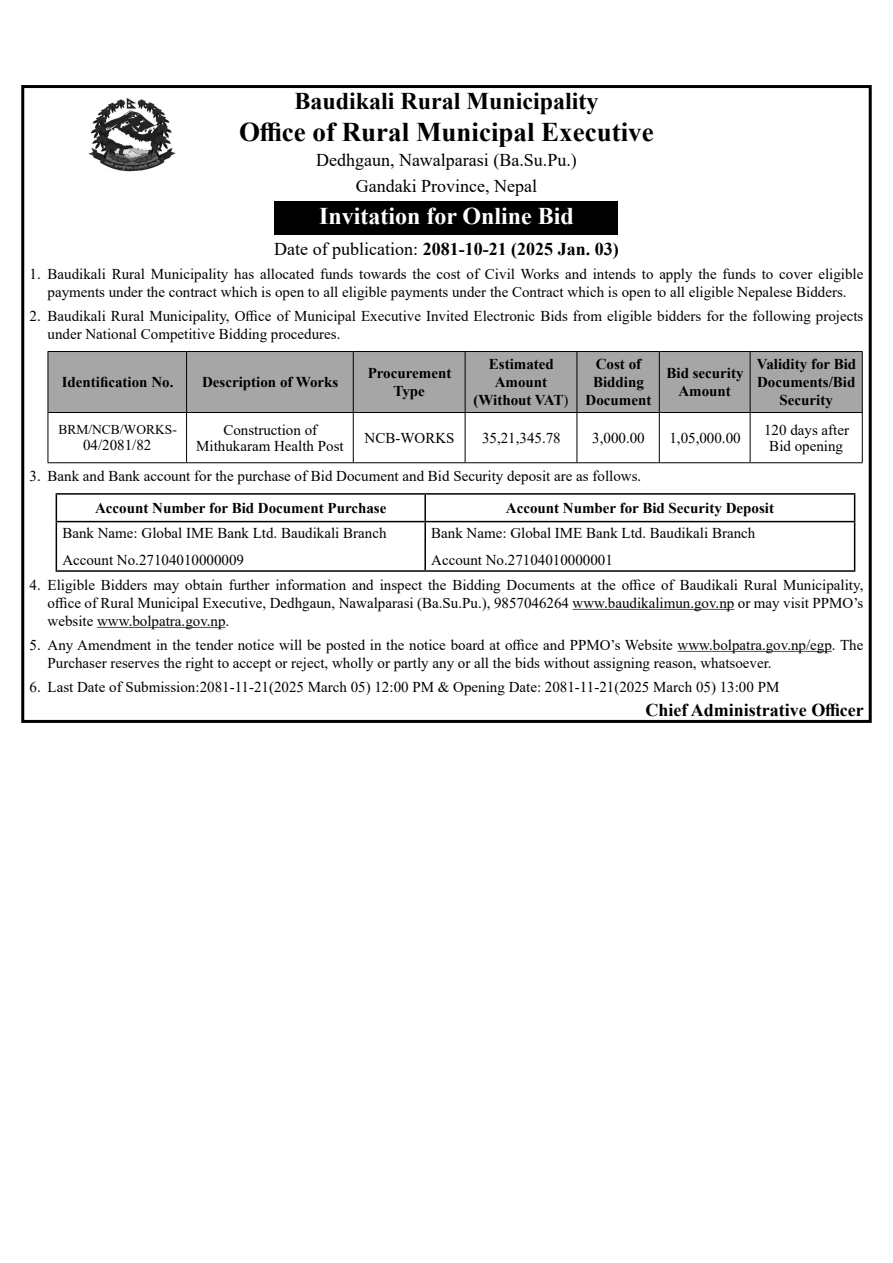
<style>
.page{position:relative;width:893px;height:1263px;background:#fff}
.page>*{position:absolute;margin:0;border:0;box-sizing:border-box;transform-origin:0 0}
.t1{font:700 27px "Times New Roman";color:#000}
.t2{font:700 24px "Times New Roman";color:#000}
.t3{font:700 24px "Times New Roman";color:#fff}
.t4{font:700 18px "Times New Roman";color:#000}
.t5{font:18px/25.5px "Times New Roman";color:#000;text-align:center}
.t6{font:15px/18px "Times New Roman";color:#000}
.t7{font:700 15px/18px "Times New Roman";color:#000;text-align:center}
.t8{font:13.5px "Times New Roman";color:#000}
.s1{font-weight:400}
</style>
<div class="page">
<div style="left:275px;top:201px;width:343px;height:33px;background:#000"></div>
<div style="left:21px;top:85px;width:851px;height:638px;border:3px solid #000"></div>
<hr style="left:573px;top:609px;width:161px;height:1px;background:#0563c1">
<hr style="left:97px;top:627px;width:129px;height:1px;background:#0563c1">
<hr style="left:678px;top:651px;width:154px;height:1px;background:#0563c1">
<div style="left:49px;top:352px;width:813px;height:60px;background:#a6a6a6"></div>
<hr style="left:48px;top:351px;width:139px;height:1px;background:#000">
<hr style="left:48px;top:352px;width:1px;height:60px;background:#000">
<hr style="left:187px;top:351px;width:166px;height:1px;background:#000">
<hr style="left:186px;top:352px;width:1px;height:60px;background:#000">
<hr style="left:353px;top:351px;width:112px;height:1px;background:#000">
<hr style="left:353px;top:352px;width:1px;height:60px;background:#000">
<hr style="left:465px;top:351px;width:112px;height:1px;background:#000">
<hr style="left:465px;top:352px;width:1px;height:60px;background:#000">
<hr style="left:577px;top:351px;width:82px;height:1px;background:#000">
<hr style="left:577px;top:352px;width:1px;height:60px;background:#000">
<hr style="left:659px;top:351px;width:91px;height:1px;background:#000">
<hr style="left:659px;top:352px;width:1px;height:60px;background:#000">
<hr style="left:750px;top:351px;width:113px;height:1px;background:#000">
<hr style="left:750px;top:352px;width:1px;height:60px;background:#000">
<hr style="left:862px;top:352px;width:1px;height:60px;background:#000">
<hr style="left:48px;top:412px;width:139px;height:1px;background:#000">
<hr style="left:48px;top:413px;width:1px;height:49px;background:#000">
<hr style="left:187px;top:412px;width:166px;height:1px;background:#000">
<hr style="left:186px;top:413px;width:1px;height:49px;background:#000">
<hr style="left:353px;top:412px;width:112px;height:1px;background:#000">
<hr style="left:353px;top:413px;width:1px;height:49px;background:#000">
<hr style="left:465px;top:412px;width:112px;height:1px;background:#000">
<hr style="left:465px;top:413px;width:1px;height:49px;background:#000">
<hr style="left:577px;top:412px;width:82px;height:1px;background:#000">
<hr style="left:577px;top:413px;width:1px;height:49px;background:#000">
<hr style="left:659px;top:412px;width:91px;height:1px;background:#000">
<hr style="left:659px;top:413px;width:1px;height:49px;background:#000">
<hr style="left:750px;top:412px;width:113px;height:1px;background:#000">
<hr style="left:750px;top:413px;width:1px;height:49px;background:#000">
<hr style="left:862px;top:413px;width:1px;height:49px;background:#000">
<hr style="left:48px;top:462px;width:139px;height:1px;background:#000">
<hr style="left:187px;top:462px;width:166px;height:1px;background:#000">
<hr style="left:353px;top:462px;width:112px;height:1px;background:#000">
<hr style="left:465px;top:462px;width:112px;height:1px;background:#000">
<hr style="left:577px;top:462px;width:82px;height:1px;background:#000">
<hr style="left:659px;top:462px;width:91px;height:1px;background:#000">
<hr style="left:750px;top:462px;width:113px;height:1px;background:#000">
<hr style="left:56px;top:493px;width:369px;height:2px;background:#000">
<svg style="left:56px;top:495px;width:1px;height:26px"></svg>
<hr style="left:425px;top:493px;width:430px;height:2px;background:#000">
<hr style="left:424px;top:495px;width:2px;height:26px;background:#000">
<svg style="left:854px;top:495px;width:1px;height:26px"></svg>
<hr style="left:56px;top:521px;width:369px;height:1px;background:#000">
<hr style="left:56px;top:522px;width:1px;height:48px;background:#000">
<hr style="left:425px;top:521px;width:430px;height:1px;background:#000">
<hr style="left:424px;top:522px;width:2px;height:48px;background:#000">
<hr style="left:854px;top:522px;width:1px;height:48px;background:#000">
<hr style="left:56px;top:570px;width:369px;height:2px;background:#000">
<hr style="left:425px;top:570px;width:430px;height:2px;background:#000">
<img style="left:88px;top:98px;width:88px;height:73px">
<h2 class="t2" style="left:294px;top:83px;width:306px">Baudikali Rural Municipality</h2>
<h1 class="t1" style="left:239px;top:112px;width:416px">Office of Rural Municipal Executive</h1>
<p class="t5" style="left:316px;top:147px;width:262px">Dedhgaun, Nawalparasi (Ba.Su.Pu.)<br>Gandaki Province, Nepal</p>
<h2 class="t3" style="left:319px;top:198px;width:256px">Invitation for Online Bid</h2>
<p class="t4" style="left:274px;top:236px;width:346px"><span class="s1">Date of publication:</span> 2081-10-21 (2025 Jan. 03)</p>
<p class="t6" style="left:30px;top:265px;width:835px;text-align:center">1. Baudikali Rural Municipality has allocated funds towards the cost of Civil Works and intends to apply the funds to cover eligible payments under the contract which is open to all eligible payments under the Contract which is open to all eligible Nepalese Bidders.</p>
<p class="t6" style="left:48px;top:307px;width:817px;text-indent:-18px">2. Baudikali Rural Municipality, Office of Municipal Executive Invited Electronic Bids from eligible bidders for the following projects under National Competitive Bidding procedures.</p>
<p class="t7" style="left:62px;top:373px;width:113px">Identification No.</p>
<p class="t7" style="left:202px;top:373px;width:138px">Description of Works</p>
<p class="t7" style="left:368px;top:364px;width:85px">Procurement<br>Type</p>
<p class="t7" style="left:473px;top:355px;width:97px">Estimated<br>Amount (Without VAT<span class="s1">)</span></p>
<p class="t7" style="left:586px;top:355px;width:67px">Cost of<br>Bidding<br>Document</p>
<p class="t7" style="left:666px;top:364px;width:79px">Bid security<br>Amount</p>
<p class="t7" style="left:757px;top:355px;width:101px">Validity for Bid<br>Documents/Bid<br>Security</p>
<p class="t8" style="left:58px;top:420px;width:120px">BRM/NCB/WORKS-</p>
<p class="t6" style="left:83px;top:436px;width:70px">04/2081/82</p>
<p class="t6" style="left:196px;top:421px;width:149px;line-height:16.2px;text-align:center">Construction of<br>Mithukaram Health Post</p>
<p class="t6" style="left:365px;top:428px;width:91px">NCB-WORKS</p>
<p class="t6" style="left:482px;top:428px;width:80px">35,21,345.78</p>
<p class="t6" style="left:592px;top:428px;width:54px">3,000.00</p>
<p class="t6" style="left:669px;top:428px;width:73px">1,05,000.00</p>
<p class="t6" style="left:764px;top:421px;width:86px;line-height:16.2px;text-align:center">120 days after<br>Bid opening</p>
<p class="t6" style="left:30px;top:467px;width:613px">3. Bank and Bank account for the purchase of Bid Document and Bid Security deposit are as follows.</p>
<p class="t7" style="left:95px;top:498px;width:293px">Account Number for Bid Document Purchase</p>
<p class="t7" style="left:506px;top:498px;width:270px">Account Number for Bid Security Deposit</p>
<p class="t6" style="left:62px;top:519px;width:326px;line-height:27px">Bank Name: Global IME Bank Ltd. Baudikali Branch<br>Account No.27104010000009</p>
<p class="t6" style="left:431px;top:519px;width:326px;line-height:27px">Bank Name: Global IME Bank Ltd. Baudikali Branch<br>Account No.27104010000001</p>
<p class="t6" style="left:48px;top:575px;width:817px;text-align:justify;text-indent:-18px">4. Eligible Bidders may obtain further information and inspect the Bidding Documents at the office of Baudikali Rural Municipality, office of Rural Municipal Executive, Dedhgaun, Nawalparasi (Ba.Su.Pu.), 9857046264 www.baudikalimun.gov.np or may visit PPMO’s website www.bolpatra.gov.np.</p>
<p class="t6" style="left:48px;top:635px;width:817px;text-indent:-18px">5. Any Amendment in the tender notice will be posted in the notice board at office and PPMO’s Website www.bolpatra.gov.np/egp. The<br>Purchaser reserves the right to accept or reject, wholly or partly any or all the bids without assigning reason, whatsoever.</p>
<p class="t6" style="left:30px;top:677px;width:751px">6. Last Date of Submission:2081-11-21(2025 March 05) 12:00 PM &amp; Opening Date: 2081-11-21(2025 March 05) 13:00 PM</p>
<p class="t4" style="left:645px;top:697px;width:220px">Chief Administrative Officer</p>
</div>
